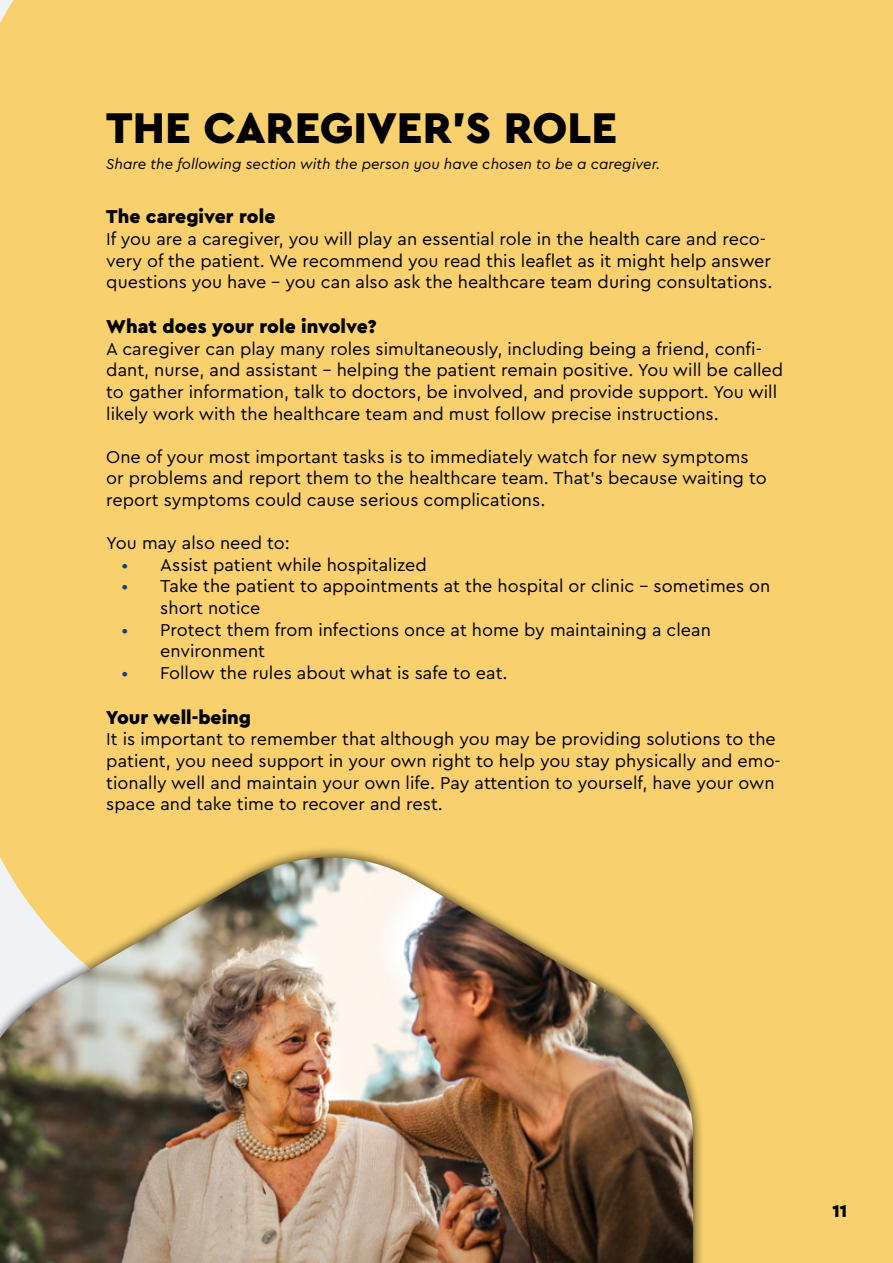
<style>
.page{position:relative;width:893px;height:1263px;background:#f8d16e}
.page>*{position:absolute;margin:0;border:0;box-sizing:border-box;transform-origin:0 0}
.t1{font:900 45px "Cera Pro";color:#000}
.t2{font:900 19.5px "Cera Pro";color:#000}
.t3{font:18px/21.6px "Cera Pro";color:#000}
.t4{font:900 18px "Cera Pro";color:#000}
.t5{font:italic 15px "Cera Pro";color:#000}
.s1{color:#13427f}
</style>
<div class="page">
<div style="left:0;top:846px;width:705px;height:417px;background:#000;opacity:.75"></div>
<img style="left:0;top:857px;width:693px;height:406px">
<h1 class="t1" style="left:106px;top:98px;width:513px">THE CAREGIVER’S ROLE</h1>
<p class="t5" style="left:106px;top:154px;width:555px">Share the following section with the person you have chosen to be a caregiver.</p>
<p class="t2" style="left:106px;top:204px;width:171px">The caregiver role</p>
<p class="t3" style="left:106px;top:227px;width:668px">If you are a caregiver, you will play an essential role in the health care and reco&shy;very of the patient. We recommend you read this leaflet as it might help answer questions you have - you can also ask the healthcare team during consultations.</p>
<p class="t2" style="left:106px;top:314px;width:272px">What does your role involve?</p>
<p class="t3" style="left:106px;top:337px;width:678px">A caregiver can play many roles simultaneously, including being a friend, confi&shy;dant, nurse, and assistant – helping the patient remain positive. You will be called to gather information, talk to doctors, be involved, and provide support. You will likely work with the healthcare team and must follow precise instructions.</p>
<p class="t3" style="left:106px;top:445px;width:662px">One of your most important tasks is to immediately watch for new symptoms or problems and report them to the healthcare team. That’s because waiting to report symptoms could cause serious complications.</p>
<p class="t3" style="left:106px;top:531px;width:185px">You may also need to:</p>
<p class="t3" style="left:121px;top:553px;width:307px"><span class="s1">•</span> Assist patient while hospitalized</p>
<p class="t3" style="left:160px;top:575px;width:612px;text-indent:-39px"><span class="s1">•</span> Take the patient to appointments at the hospital or clinic - sometimes on short notice</p>
<p class="t3" style="left:160px;top:618px;width:552px;text-indent:-39px"><span class="s1">•</span> Protect them from infections once at home by maintaining a clean environment</p>
<p class="t3" style="left:121px;top:661px;width:388px"><span class="s1">•</span> Follow the rules about what is safe to eat.</p>
<p class="t2" style="left:106px;top:704px;width:146px">Your well-being</p>
<p class="t3" style="left:106px;top:728px;width:676px">It is important to remember that although you may be providing solutions to the patient, you need support in your own right to help you stay physically and emo&shy;tionally well and maintain your own life. Pay attention to yourself, have your own space and take time to recover and rest.</p>
<p class="t4" style="left:832px;top:1199px;width:16px">11</p>
</div>
